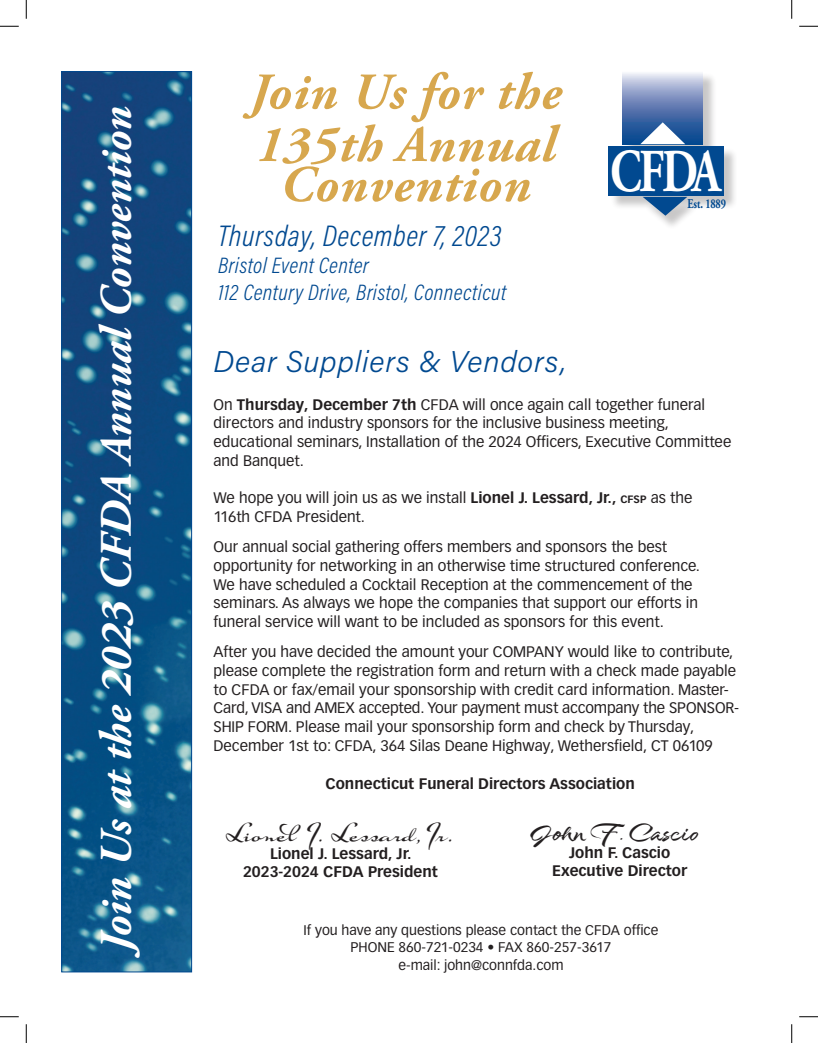
<style>
.page{position:relative;width:818px;height:1043px;background:#fff}
.page>*{position:absolute;margin:0;border:0;box-sizing:border-box;transform-origin:0 0}
.t1{font:700 60.75px "Adobe Garamond Pro";color:#fff;scale:.75 1}
.t2{font:italic 700 51.25px/52.5px "Adobe Garamond Pro";letter-spacing:.02em;color:#d7a74e}
.t3{font:italic 700 45px "Adobe Garamond Pro";color:#fff}
.t4{font:30px "Acumin Variable Concept";letter-spacing:.02em;color:#014990}
.t5{font:700 26.25px "Suave Script Pro";letter-spacing:-.005em;color:#231f20}
.t6{font:22.5px "Acumin Variable Concept";letter-spacing:.02em;color:#014990}
.t7{font:22.5px "Salamat";color:#231f20}
.t8{font:15px/18.8px "Vectora LT Pro";color:#231f20}
.t9{font:700 15px "Vectora LT Pro";color:#231f20}
.t10{font:13.75px "Vectora LT Pro";color:#231f20}
.t11{font:700 13.5px "Adobe Garamond Pro";color:#014990;scale:.75 1}
.s1{font-weight:700}
.s2{font-weight:700;font-size:10.5px}
</style>
<div class="page">
<div style="left:623px;top:73px;width:93px;height:86px;background:#231f20;opacity:.25"></div>
<svg style="left:622px;top:73px;width:80px;height:72px;background:#728cbc"></svg>
<svg style="left:640px;top:122px;width:45px;height:22px"></svg>
<div style="left:610px;top:147px;width:128px;height:63px;background:#231f20;opacity:.25"></div>
<div style="left:609px;top:146px;width:115px;height:50px;background:#014990"></div>
<div style="left:643px;top:199px;width:55px;height:31px;background:#231f20;opacity:.25"></div>
<svg style="left:642px;top:197px;width:45px;height:19px"></svg>
<img style="left:63px;top:73px;width:127px;height:897px">
<div style="left:61px;top:71px;width:131px;height:901px;border:1px solid #014990"></div>
<svg style="left:0;top:25px;width:19px;height:2px"></svg>
<svg style="left:799px;top:25px;width:19px;height:2px"></svg>
<svg style="left:0;top:1016px;width:19px;height:1px"></svg>
<svg style="left:799px;top:1016px;width:19px;height:1px"></svg>
<svg style="left:25px;top:0;width:2px;height:19px"></svg>
<svg style="left:25px;top:1024px;width:2px;height:18px"></svg>
<svg style="left:791px;top:0;width:1px;height:19px"></svg>
<svg style="left:791px;top:1024px;width:1px;height:18px"></svg>
<p class="t3" style="left:91px;top:951px;width:847px;rotate:-90deg">Join Us at the 2023 CFDA Annual Convention</p>
<p class="t2" style="left:249px;top:67px;width:313px">Join Us for the<br>135th Annual</p>
<p class="t2" style="left:280px;top:159px;width:252px">Convention</p>
<p class="t4" style="left:218px;top:215px;width:285px">Thursday, December 7, 2023</p>
<p class="t6" style="left:218px;top:250px;width:152px">Bristol Event Center</p>
<p class="t6" style="left:218px;top:277px;width:289px">112 Century Drive, Bristol, Connecticut</p>
<p class="t1" style="left:610px;top:136px;width:149px">CFDA</p>
<p class="t11" style="left:687px;top:196px;width:53px">Est. 1889</p>
<p class="t4" style="left:213px;top:341px;width:353px">Dear Suppliers &amp; Vendors,</p>
<p class="t8" style="left:213px;top:395px;width:493px">On <span class="s1">Thursday, December 7th</span> CFDA will once again call together funeral</p>
<p class="t8" style="left:213px;top:413px;width:457px">directors and industry sponsors for the inclusive business meeting,</p>
<p class="t8" style="left:213px;top:432px;width:519px">educational seminars, Installation of the 2024 Officers, Executive Committee and Banquet.</p>
<p class="t8" style="left:213px;top:488px;width:480px">We hope you will join us as we install <span class="s1">Lionel J. Lessard, Jr.,</span> <span class="s2">cfsp</span> as the</p>
<p class="t8" style="left:213px;top:507px;width:153px">116th CFDA President.</p>
<p class="t8" style="left:213px;top:537px;width:455px">Our annual social gathering offers members and sponsors the best</p>
<p class="t8" style="left:213px;top:556px;width:488px">opportunity for networking in an otherwise time structured conference.</p>
<p class="t8" style="left:213px;top:575px;width:480px">We have scheduled a Cocktail Reception at the commencement of the</p>
<p class="t8" style="left:213px;top:593px;width:486px">seminars. As always we hope the companies that support our efforts in</p>
<p class="t8" style="left:213px;top:612px;width:452px">funeral service will want to be included as sponsors for this event.</p>
<p class="t8" style="left:213px;top:642px;width:527px">After you have decided the amount your COMPANY would like to contribute, please complete the registration form and return with a check made payable to CFDA or fax/email your sponsorship with credit card information. Master-Card, VISA and AMEX accepted. Your payment must accompany the SPONSOR-SHIP FORM. Please mail your sponsorship form and check by Thursday,</p>
<p class="t8" style="left:213px;top:736px;width:500px">December 1st to: CFDA, 364 Silas Deane Highway, Wethersfield, CT 06109</p>
<p class="t9" style="left:325px;top:774px;width:311px">Connecticut Funeral Directors Association</p>
<p class="t5" style="left:226px;top:817px;width:230px">Lionel J. Lessard, Jr.</p>
<p class="t7" style="left:529px;top:819px;width:170px">John F. Cascio</p>
<p class="t9" style="left:569px;top:843px;width:103px">John F. Cascio</p>
<p class="t9" style="left:552px;top:861px;width:136px">Executive Director</p>
<p class="t9" style="left:270px;top:844px;width:143px">Lionel J. Lessard, Jr.</p>
<p class="t9" style="left:243px;top:862px;width:196px">2023-2024 CFDA President</p>
<p class="t10" style="left:303px;top:921px;width:356px">If you have any questions please contact the CFDA office</p>
<p class="t10" style="left:350px;top:938px;width:263px">PHONE 860-721-0234 • FAX 860-257-3617</p>
<p class="t10" style="left:398px;top:956px;width:167px">e-mail: john@connfda.com</p>
</div>
